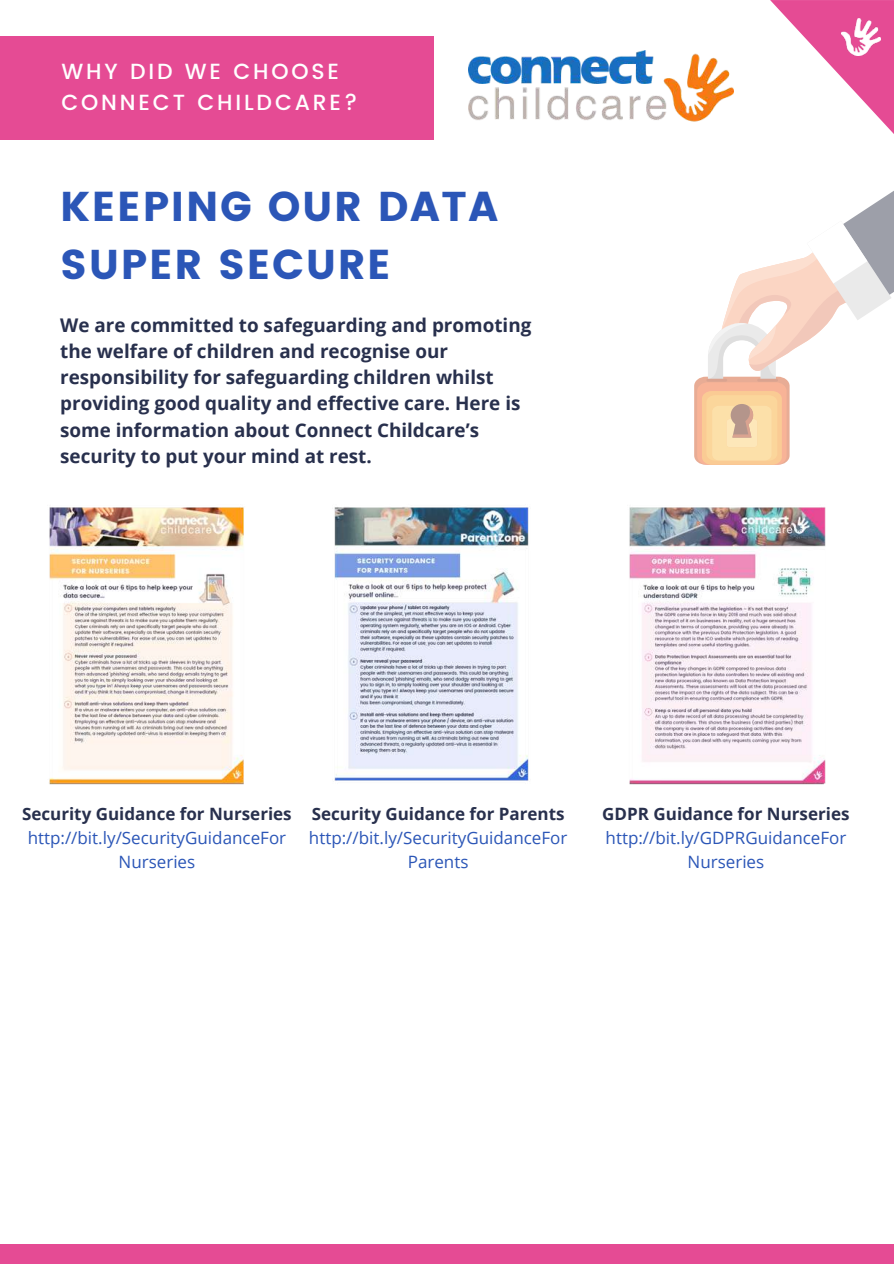
<style>
.page{position:relative;width:894px;height:1264px;background:#fff}
.page>*{position:absolute;margin:0;border:0;box-sizing:border-box;transform-origin:0 0}
.t1{font:41.55px/58.2px "Poppins";letter-spacing:.04em;color:#2b56b7}
.t2{font:500 21.9px/30.6px "Poppins";letter-spacing:.13em;color:#fff}
.t3{font:700 18.9px/26.2px "Open Sans";color:#28304d}
.t4{font:16.95px/23.7px "Open Sans";color:#2b56b7;text-align:center}
.t5{font:700 16.95px "Open Sans";color:#28304d}
</style>
<div class="page">
<div style="left:0;top:37px;width:433px;height:102px;background:#e54b94"></div>
<div style="left:0;top:1244px;width:893px;height:19px;background:#e54b94"></div>
<svg style="left:770px;top:0;width:123px;height:133px"></svg>
<img style="left:841px;top:19px;width:38px;height:37px">
<img style="left:468px;top:51px;width:265px;height:71px">
<svg style="left:694px;top:191px;width:199px;height:274px"></svg>
<img style="left:629px;top:507px;width:197px;height:278px">
<img style="left:334px;top:507px;width:195px;height:274px">
<img style="left:49px;top:507px;width:195px;height:278px">
<p class="t2" style="left:61px;top:56px;width:298px">WHY DID WE CHOOSE<br>CONNECT CHILDCARE?</p>
<h1 class="t1" style="left:60px;top:178px;width:439px">KEEPING OUR DATA<br>SUPER SECURE</h1>
<p class="t3" style="left:60px;top:311px;width:472px">We are committed to safeguarding and promoting the welfare of children and recognise our responsibility for safeguarding children whilst providing good quality and effective care. Here is some information about Connect Childcare’s security to put your mind at rest.</p>
<p class="t5" style="left:22px;top:802px;width:271px">Security Guidance for Nurseries</p>
<p class="t4" style="left:28px;top:825px;width:260px">http://bit.ly/SecurityGuidanceFor<br>Nurseries</p>
<p class="t5" style="left:311px;top:802px;width:254px">Security Guidance for Parents</p>
<p class="t4" style="left:309px;top:825px;width:260px">http://bit.ly/SecurityGuidanceFor<br>Parents</p>
<p class="t5" style="left:602px;top:802px;width:249px">GDPR Guidance for Nurseries</p>
<p class="t4" style="left:605px;top:825px;width:242px">http://bit.ly/GDPRGuidanceFor<br>Nurseries</p>
</div>
